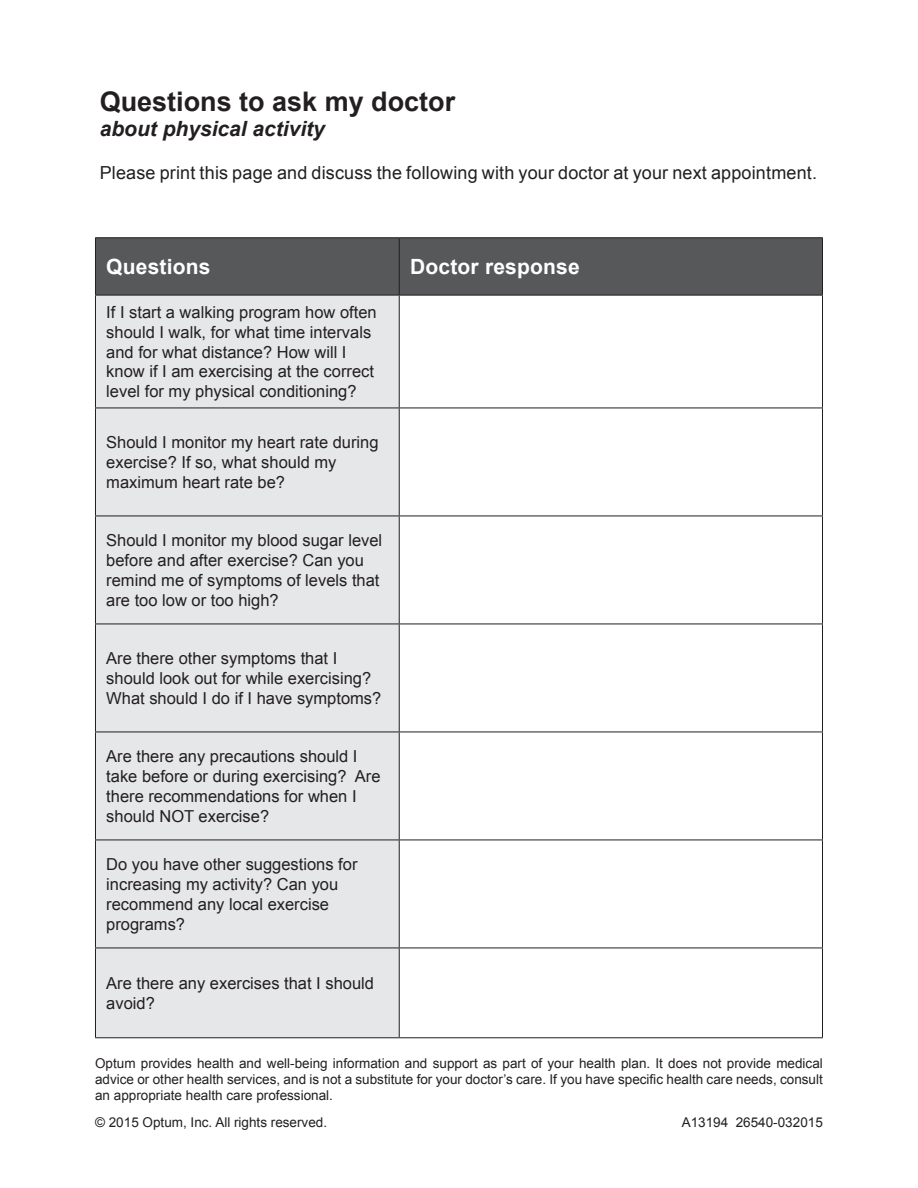
<style>
.page{position:relative;width:918px;height:1188px;background:#fff}
.page>*{position:absolute;margin:0;border:0;box-sizing:border-box;transform-origin:0 0}
.t1{font:700 27px "Arial";color:#231f20}
.t2{font:700 21px "Arial";letter-spacing:.01em;color:#fff}
.t3{font:italic 700 21px "Arial";color:#231f20}
.t4{font:18px "Arial";letter-spacing:.01em;color:#231f20}
.t5{font:16.5px/19.8px "Arial";color:#231f20}
.t6{font:13.5px/16.2px "Arial";color:#231f20;text-align:justify}
</style>
<div class="page">
<div style="left:96px;top:238px;width:726px;height:57px;background:#57585a"></div>
<div style="left:96px;top:296px;width:303px;height:741px;background:#e6e7e9"></div>
<hr style="left:95px;top:296px;width:1px;height:112px;background:#231f20">
<hr style="left:399px;top:296px;width:1px;height:112px;background:#231f20">
<hr style="left:822px;top:296px;width:1px;height:112px;background:#231f20">
<hr style="left:95px;top:408px;width:304px;height:1px;background:#231f20">
<hr style="left:95px;top:408px;width:1px;height:108px;background:#231f20">
<hr style="left:399px;top:408px;width:424px;height:1px;background:#231f20">
<hr style="left:399px;top:408px;width:1px;height:108px;background:#231f20">
<hr style="left:822px;top:408px;width:1px;height:108px;background:#231f20">
<hr style="left:95px;top:516px;width:304px;height:1px;background:#231f20">
<hr style="left:95px;top:516px;width:1px;height:108px;background:#231f20">
<hr style="left:399px;top:516px;width:424px;height:1px;background:#231f20">
<hr style="left:399px;top:516px;width:1px;height:108px;background:#231f20">
<hr style="left:822px;top:516px;width:1px;height:108px;background:#231f20">
<hr style="left:95px;top:624px;width:304px;height:1px;background:#231f20">
<hr style="left:95px;top:624px;width:1px;height:108px;background:#231f20">
<hr style="left:399px;top:624px;width:424px;height:1px;background:#231f20">
<hr style="left:399px;top:624px;width:1px;height:108px;background:#231f20">
<hr style="left:822px;top:624px;width:1px;height:108px;background:#231f20">
<hr style="left:95px;top:732px;width:304px;height:1px;background:#231f20">
<hr style="left:95px;top:732px;width:1px;height:108px;background:#231f20">
<hr style="left:399px;top:732px;width:424px;height:1px;background:#231f20">
<hr style="left:399px;top:732px;width:1px;height:108px;background:#231f20">
<hr style="left:822px;top:732px;width:1px;height:108px;background:#231f20">
<hr style="left:95px;top:840px;width:304px;height:1px;background:#231f20">
<hr style="left:95px;top:840px;width:1px;height:108px;background:#231f20">
<hr style="left:399px;top:840px;width:424px;height:1px;background:#231f20">
<hr style="left:399px;top:840px;width:1px;height:108px;background:#231f20">
<hr style="left:822px;top:840px;width:1px;height:108px;background:#231f20">
<hr style="left:95px;top:948px;width:304px;height:1px;background:#231f20">
<hr style="left:95px;top:948px;width:1px;height:89px;background:#231f20">
<hr style="left:399px;top:948px;width:424px;height:1px;background:#231f20">
<hr style="left:399px;top:948px;width:1px;height:89px;background:#231f20">
<hr style="left:822px;top:948px;width:1px;height:89px;background:#231f20">
<hr style="left:95px;top:1037px;width:304px;height:1px;background:#231f20">
<hr style="left:399px;top:1037px;width:424px;height:1px;background:#231f20">
<hr style="left:95px;top:237px;width:304px;height:1px;background:#231f20">
<hr style="left:95px;top:238px;width:1px;height:57px;background:#231f20">
<hr style="left:399px;top:237px;width:424px;height:1px;background:#231f20">
<hr style="left:399px;top:238px;width:1px;height:57px;background:#231f20">
<hr style="left:822px;top:238px;width:1px;height:57px;background:#231f20">
<hr style="left:95px;top:295px;width:304px;height:1px;background:#231f20">
<hr style="left:399px;top:295px;width:424px;height:1px;background:#231f20">
<p class="t1" style="left:100px;top:84px;width:357px">Questions to ask my doctor</p>
<p class="t3" style="left:100px;top:115px;width:227px">about physical activity</p>
<p class="t4" style="left:100px;top:161px;width:719px">Please print this page and discuss the following with your doctor at your next appointment.</p>
<p class="t2" style="left:106px;top:253px;width:106px">Questions</p>
<p class="t2" style="left:410px;top:253px;width:171px">Doctor response</p>
<p class="t5" style="left:106px;top:302px;width:272px">If I start a walking program how often should I walk, for what time intervals and for what distance? How will I know if I am exercising at the correct level for my physical conditioning?</p>
<p class="t5" style="left:106px;top:433px;width:274px">Should I monitor my heart rate during exercise? If so, what should my maximum heart rate be?</p>
<p class="t5" style="left:106px;top:531px;width:278px">Should I monitor my blood sugar level before and after exercise? Can you remind me of symptoms of levels that are too low or too high?</p>
<p class="t5" style="left:106px;top:649px;width:277px">Are there other symptoms that I should look out for while exercising?<br>What should I do if I have symptoms?</p>
<p class="t5" style="left:106px;top:747px;width:276px">Are there any precautions should I take before or during exercising? Are there recommendations for when I should NOT exercise?</p>
<p class="t5" style="left:106px;top:855px;width:253px">Do you have other suggestions for increasing my activity? Can you recommend any local exercise programs?</p>
<p class="t5" style="left:106px;top:973px;width:269px">Are there any exercises that I should avoid?</p>
<p class="t6" style="left:95px;top:1055px;width:729px">Optum provides health and well-being information and support as part of your health plan. It does not provide medical advice or other health services, and is not a substitute for your doctor’s care. If you have specific health care needs, consult an appropriate health care professional.</p>
<p class="t6" style="left:95px;top:1114px;width:234px">© 2015 Optum, Inc. All rights reserved.</p>
<p class="t6" style="left:682px;top:1114px;width:143px">A13194 26540-032015</p>
</div>
